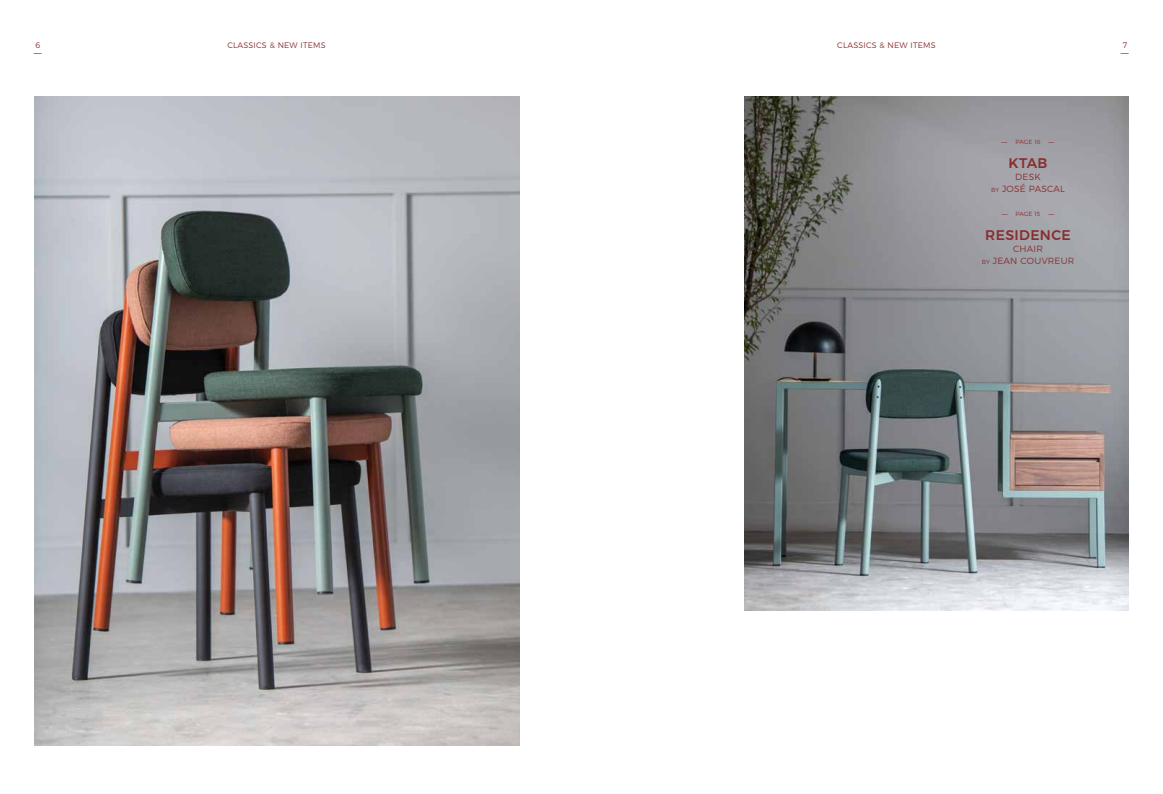
<style>
.page{position:relative;width:1163px;height:794px;background:#fff}
.page>*{position:absolute;margin:0;border:0;box-sizing:border-box;transform-origin:0 0}
.t1{font:500 14px "Montserrat";letter-spacing:.025em;color:#892e2f}
.t2{font:300 9px/12px "Montserrat";letter-spacing:.025em;color:#892e2f;text-align:center}
.t3{font:300 8px "Montserrat";letter-spacing:.025em;color:#892e2f}
.t4{font:8px "The Sans";color:#892e2f}
.t5{font:300 6px "Montserrat";letter-spacing:.015em;color:#892e2f}
.t6{font:6px "The Sans";color:#892e2f}
.s1{font-family:"The Sans";font-weight:400}
.s2{font-size:6px}
</style>
<div class="page">
<img style="left:744px;top:96px;width:384px;height:514px">
<img style="left:34px;top:96px;width:485px;height:650px">
<p class="t3" style="left:35px;top:39px;width:6px">6</p>
<p class="t4" style="left:34px;top:47px;width:9px">—</p>
<p class="t3" style="left:227px;top:39px;width:100px">CLASSICS &amp; NEW ITEMS</p>
<p class="t3" style="left:837px;top:39px;width:100px">CLASSICS &amp; NEW ITEMS</p>
<p class="t5" style="left:1001px;top:138px;width:40px"><span class="s1">—</span> PAGE 16</p>
<p class="t6" style="left:1048px;top:137px;width:7px">—</p>
<h1 class="t1" style="left:1008px;top:152px;width:40px">KTAB</h1>
<p class="t2" style="left:990px;top:170px;width:75px">DESK<br><span class="s2">BY</span> JOSÉ PASCAL</p>
<p class="t5" style="left:1001px;top:210px;width:40px"><span class="s1">—</span> PAGE 15</p>
<p class="t6" style="left:1048px;top:209px;width:7px">—</p>
<h1 class="t1" style="left:985px;top:224px;width:87px">RESIDENCE</h1>
<p class="t2" style="left:981px;top:242px;width:94px">CHAIR<br><span class="s2">BY</span> JEAN COUVREUR</p>
<p class="t3" style="left:1122px;top:39px;width:6px">7</p>
<p class="t4" style="left:1120px;top:47px;width:9px">—</p>
</div>
